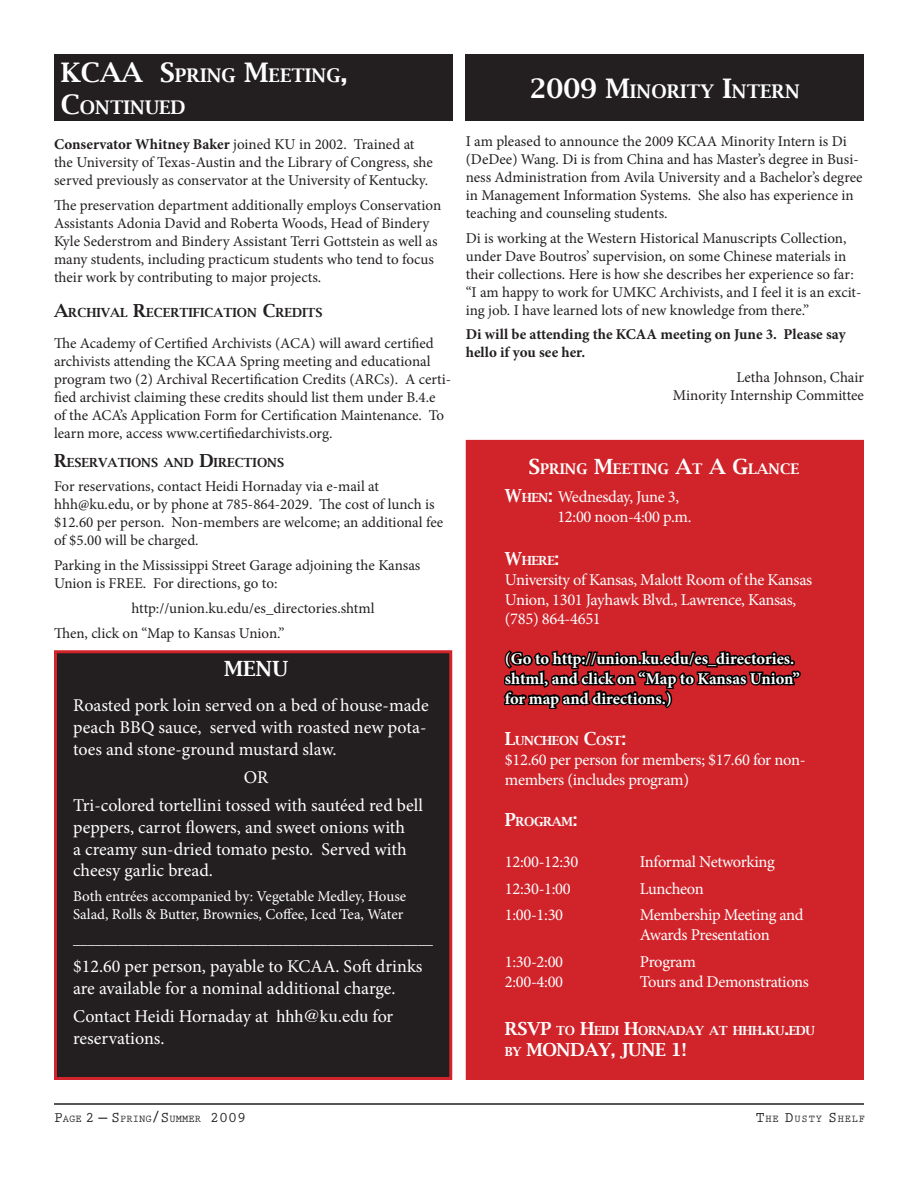
<style>
.page{position:relative;width:918px;height:1188px;background:#fff}
.page>*{position:absolute;margin:0;border:0;box-sizing:border-box;transform-origin:0 0}
.Heading_1{font:600 27px "Lucida Bright";color:#fff}
.Heading_2{font:600 21px "Lucida Bright";color:#fff}
.Heading_1-2{font:600 18.9px/32.4px "Lucida Bright";color:#fff}
.body_text{font:18px/21.6px "Minion Pro";color:#fff}
.Heading_3{font:600 18px "Lucida Bright";color:#fff}
.Body_Text{font:16.5px/19.8px "Minion Pro";letter-spacing:-.025em;color:#fff}
.Body_Text-2{font:700 16.5px/19.8px "Minion Pro";color:#fff}
.Heading_3-2{font:16.5px/19.8px "Minion Pro";letter-spacing:-.02em;color:#fff}
.body_text-2{font:15px/18px "Minion Pro";color:#231f20}
.body_text-3{font:15px/18px "Minion Pro";color:#fff}
.body_text-4{font:700 15px/18px "Minion Pro";color:#231f20}
.Heading_3-3{font:600 14.7px "Lucida Bright";color:#fff}
.Heading_3-4{font:600 12.6px "Lucida Bright";letter-spacing:-.03em;color:#fff}
.Heading_3-5{font:600 12.6px "Lucida Bright";color:#231f20}
.body_text-5{font:600 12.6px "Lucida Bright";color:#231f20}
.Masthead{font:700 10.5px "Prestige Elite Std";color:#231f20}
.Masthead-2{font:700 10.5px "Prestige Elite Std";letter-spacing:.07em;color:#231f20}
.s1{font-size:27px}
.s2{font-weight:700}
.s3{font-size:18px}
.s4{font-family:"Times"}
.s5{font-size:21px}
.s6{font-family:"Lucida Bright";font-weight:600;font-size:18px}
.s7{font-family:"Lucida Bright";font-weight:600;font-size:12.6px}
.s8{font-size:12.6px}
.s9{font-size:15px}
</style>
<div class="page">
<hr style="left:54px;top:1103px;width:810px;height:2px;background:#231f20">
<div style="left:54px;top:54px;width:398px;height:67px;background:#231f20"></div>
<div style="left:466px;top:441px;width:397px;height:638px;background:#d1232a"></div>
<div style="left:466px;top:440px;width:398px;height:640px;border:2px solid #d1232a"></div>
<svg style="left:502px;top:439px;width:300px;height:270px"></svg>
<div style="left:56px;top:652px;width:395px;height:426px;background:#231f20"></div>
<div style="left:54px;top:650px;width:398px;height:430px;border:3px solid #d1232a"></div>
<div style="left:466px;top:54px;width:398px;height:67px;background:#231f20"></div>
<p class="Heading_1" style="left:61px;top:57px;width:42px">KCAA</p>
<p class="Heading_1-2" style="left:61px;top:59px;width:288px;text-indent:99px"><span class="s1">S</span>PRING <span class="s1">M</span>EETING<span class="s1">,<br>C</span>ONTINUED</p>
<p class="body_text-2" style="left:54px;top:135px;width:380px"><span class="s2">Conservator Whitney Baker</span> joined KU in 2002. Trained at the University of Texas-Austin and the Library of Congress, she served previously as conservator at the University of Kentucky.</p>
<p class="body_text-2" style="left:54px;top:196px;width:389px">The preservation department additionally employs Conservation Assistants Adonia David and Roberta Woods, Head of Bindery Kyle Sederstrom and Bindery Assistant Terri Gottstein as well as many students, including practicum students who tend to focus their work by contributing to major projects.</p>
<p class="Heading_3-5" style="left:54px;top:305px;width:270px"><span class="s3">A</span>RCHIVAL <span class="s3">R</span>ECERTIFICATION <span class="s3">C</span>REDITS</p>
<p class="body_text-2" style="left:54px;top:335px;width:399px">The Academy of Certified Archivists (ACA) will award certified archivists attending the KCAA Spring meeting and educational program two (2) Archival Recertification Credits (ARCs). A certi&shy;fied archivist claiming these credits should list them under B.4.e of the ACA’s Application Form for Certification Maintenance. To learn more, access www.certifiedarchivists.org.</p>
<p class="body_text-5" style="left:54px;top:455px;width:232px"><span class="s3">R</span>ESERVATIONS AND <span class="s3">D</span>IRECTIONS</p>
<p class="body_text-2" style="left:54px;top:478px;width:391px">For reservations, contact Heidi Hornaday via e-mail at hhh@ku.edu, or by phone at 785-864-2029. The cost of lunch is $12.60 per person. Non-members are welcome; an additional fee of $5.00 will be charged.</p>
<p class="body_text-2" style="left:54px;top:556px;width:368px">Parking in the Mississippi Street Garage adjoining the Kansas<br>Union is FREE. For directions, go to:</p>
<p class="body_text-2" style="left:132px;top:599px;width:245px">http://union.ku.edu/es_directories.shtml</p>
<p class="body_text-2" style="left:54px;top:624px;width:232px">Then, click on “Map to Kansas Union.”</p>
<p class="Heading_2" style="left:224px;top:657px;width:17px">MENU</p>
<p class="body_text" style="left:73px;top:695px;width:357px">Roasted pork loin served on a bed of house-made peach BBQ sauce, served with roasted new pota&shy;toes and stone-ground mustard slaw.</p>
<p class="body_text" style="left:244px;top:767px;width:26px">OR</p>
<p class="body_text" style="left:73px;top:795px;width:351px">Tri-colored tortellini tossed with sautéed red bell peppers, carrot flowers, and sweet onions with<br>a creamy sun-dried tomato pesto. Served with cheesy garlic bread.</p>
<p class="body_text-3" style="left:73px;top:887px;width:335px">Both entrées accompanied by: Vegetable Medley, House<br>Salad, Rolls &amp; Butter, Brownies, Coffee, Iced Tea, Water</p>
<p class="body_text-3" style="left:73px;top:930px;width:361px">________________________________________________</p>
<p class="body_text" style="left:73px;top:956px;width:351px">$12.60 per person, payable to KCAA. Soft drinks are available for a nominal additional charge.</p>
<p class="body_text" style="left:73px;top:1006px;width:322px">Contact Heidi Hornaday at <span class="s4">hhh@ku.edu</span> for reservations.</p>
<p class="Heading_1-2" style="left:530px;top:75px;width:272px"><span class="s1">2009 M</span>INORITY <span class="s1">I</span>NTERN</p>
<p class="body_text-2" style="left:466px;top:132px;width:398px">I am pleased to announce the 2009 KCAA Minority Intern is Di (DeDee) Wang. Di is from China and has Master’s degree in Busi&shy;ness Administration from Avila University and a Bachelor’s degree in Management Information Systems. She also has experience in teaching and counseling students.</p>
<p class="body_text-2" style="left:466px;top:229px;width:397px">Di is working at the Western Historical Manuscripts Collection, under Dave Boutros’ supervision, on some Chinese materials in their collections. Here is how she describes her experience so far: “I am happy to work for UMKC Archivists, and I feel it is an excit&shy;ing job. I have learned lots of new knowledge from there.”</p>
<p class="body_text-4" style="left:466px;top:325px;width:381px">Di will be attending the KCAA meeting on June 3. Please say hello if you see her.</p>
<p class="body_text-2" style="left:673px;top:368px;width:193px;text-align:right">Letha Johnson, Chair<br>Minority Internship Committee</p>
<p class="Heading_3-3" style="left:528px;top:460px;width:272px"><span class="s5">S</span>PRING <span class="s5">M</span>EETING <span class="s5">A</span>T <span class="s5">A G</span>LANCE</p>
<p class="Heading_3-2" style="left:557px;top:487px;width:136px;text-indent:-53px"><span class="s6">W</span><span class="s7">HEN</span><span class="s6">:</span> Wednesday, June 3,<br>12:00 noon-4:00 p.m.</p>
<p class="Heading_3-4" style="left:505px;top:553px;width:56px"><span class="s3">W</span>HERE<span class="s3">:</span></p>
<p class="Body_Text" style="left:505px;top:570px;width:309px">University of Kansas, Malott Room of the Kansas<br>Union, 1301 Jayhawk Blvd., Lawrence, Kansas, (785) 864-4651</p>
<p class="Body_Text-2" style="left:505px;top:649px;width:296px">(Go to http://union.ku.edu/es_directories. shtml, and click on “Map to Kansas Union” for map and directions.)</p>
<p class="Heading_3-4" style="left:505px;top:733px;width:123px"><span class="s3">L</span>UNCHEON <span class="s3">C</span>OST<span class="s3">:</span></p>
<p class="Body_Text" style="left:505px;top:750px;width:302px">$12.60 per person for members; $17.60 for non&shy;members (includes program)</p>
<p class="Heading_3-4" style="left:505px;top:814px;width:74px"><span class="s3">P</span>ROGRAM<span class="s3">:</span></p>
<p class="Body_Text" style="left:505px;top:852px;width:75px">12:00-12:30</p>
<p class="Body_Text" style="left:640px;top:852px;width:137px">Informal Networking</p>
<p class="Body_Text" style="left:505px;top:879px;width:67px">12:30-1:00</p>
<p class="Body_Text" style="left:640px;top:879px;width:65px">Luncheon</p>
<p class="Body_Text" style="left:505px;top:905px;width:60px">1:00-1:30</p>
<p class="Body_Text" style="left:640px;top:905px;width:165px">Membership Meeting and<br>Awards Presentation</p>
<p class="Body_Text" style="left:505px;top:952px;width:60px">1:30-2:00</p>
<p class="Body_Text" style="left:640px;top:952px;width:58px">Program</p>
<p class="Body_Text" style="left:505px;top:972px;width:60px">2:00-4:00</p>
<p class="Body_Text" style="left:640px;top:972px;width:170px">Tours and Demonstrations</p>
<p class="Heading_3" style="left:505px;top:1018px;width:13px">RSVP</p>
<p class="Heading_3-4" style="left:556px;top:1023px;width:260px">TO <span class="s3">H</span>EIDI <span class="s3">H</span>ORNADAY AT HHH<span class="s3">.</span>KU<span class="s3">.</span>EDU</p>
<p class="Heading_3" style="left:505px;top:1040px;width:37px"><span class="s8">BY</span> MONDAY</p>
<p class="Heading_3" style="left:611px;top:1040px;width:31px">, JUNE</p>
<p class="Heading_3" style="left:671px;top:1040px;width:17px">1!</p>
<p class="Masthead" style="left:54px;top:1113px;width:194px"><span class="s9">P</span>AGE <span class="s9">— S</span> PRING<span class="s9">/S</span> UMMER <span class="s9">2009</span></p>
<p class="Masthead-2" style="left:756px;top:1113px;width:111px"><span class="s9">T</span>HE <span class="s9">D</span>USTY <span class="s9">S</span> HELF</p>
</div>
